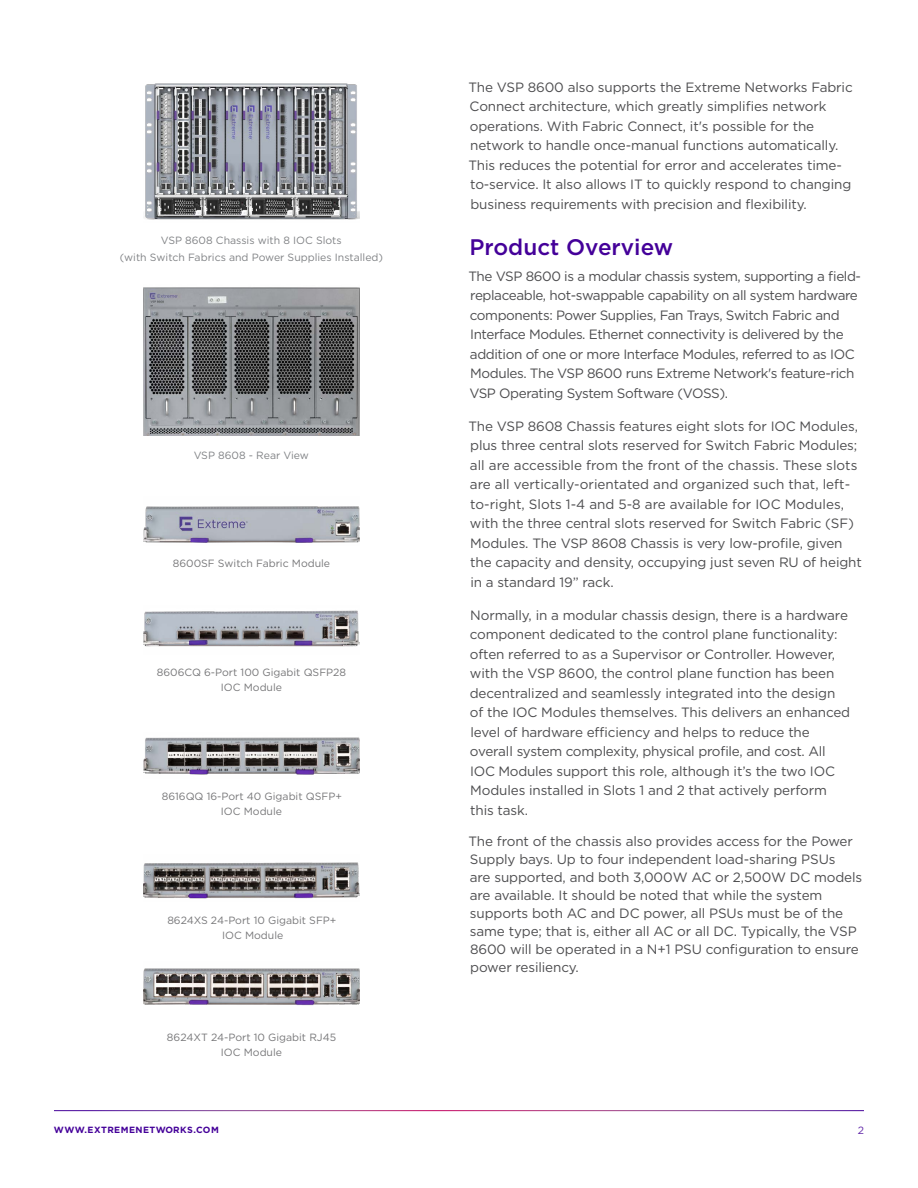
<style>
.page{position:relative;width:918px;height:1188px;background:#fff}
.page>*{position:absolute;margin:0;border:0;box-sizing:border-box;transform-origin:0 0}
.t1{font:500 22.5px "Gotham";color:#409}
.t2{font:13.5px/19.5px "Gotham";letter-spacing:-.01em;color:#4d4d4f}
.t3{font:13.5px/19.5px "Gotham";letter-spacing:-.03em;color:#4d4d4f}
.t4{font:10.5px/15px "Gotham";color:#777779;text-align:center}
.t5{font:10.5px/16.5px "Gotham";color:#808285;text-align:center}
.t6{font:10.5px "Gotham";color:#6026a8}
.t7{font:700 9px "Gotham";letter-spacing:.05em;color:#409}
</style>
<div class="page">
<img style="left:144px;top:83px;width:215px;height:137px">
<img style="left:143px;top:287px;width:216px;height:148px">
<img style="left:143px;top:506px;width:216px;height:37px">
<img style="left:143px;top:610px;width:216px;height:37px">
<img style="left:143px;top:737px;width:216px;height:38px">
<img style="left:143px;top:862px;width:216px;height:37px">
<img style="left:143px;top:968px;width:216px;height:38px">
<p class="t5" style="left:120px;top:232px;width:265px">VSP 8608 Chassis with 8 IOC Slots<br>(with Switch Fabrics and Power Supplies Installed)</p>
<p class="t5" style="left:194px;top:446px;width:117px">VSP 8608 - Rear View</p>
<p class="t4" style="left:173px;top:556px;width:159px">8600SF Switch Fabric Module</p>
<p class="t4" style="left:157px;top:665px;width:191px">8606CQ 6-Port 100 Gigabit QSFP28<br>IOC Module</p>
<p class="t4" style="left:162px;top:788px;width:181px">8616QQ 16-Port 40 Gigabit QSFP+<br>IOC Module</p>
<p class="t4" style="left:167px;top:912px;width:171px">8624XS 24-Port 10 Gigabit SFP+<br>IOC Module</p>
<p class="t4" style="left:167px;top:1029px;width:171px">8624XT 24-Port 10 Gigabit RJ45<br>IOC Module</p>
<p class="t2" style="left:469px;top:77px;width:386px">The VSP 8600 also supports the Extreme Networks Fabric Connect architecture, which greatly simplifies network operations. With Fabric Connect, it's possible for the network to handle once-manual functions automatically.<br>This reduces the potential for error and accelerates time&shy;to-service. It also allows IT to quickly respond to changing business requirements with precision and flexibility.</p>
<h1 class="t1" style="left:470px;top:232px;width:205px">Product Overview</h1>
<p class="t3" style="left:469px;top:266px;width:394px">The VSP 8600 is a modular chassis system, supporting a field&shy;replaceable, hot-swappable capability on all system hardware components: Power Supplies, Fan Trays, Switch Fabric and Interface Modules. Ethernet connectivity is delivered by the addition of one or more Interface Modules, referred to as IOC Modules. The VSP 8600 runs Extreme Network's feature-rich VSP Operating System Software (VOSS).</p>
<p class="t2" style="left:469px;top:416px;width:395px">The VSP 8608 Chassis features eight slots for IOC Modules, plus three central slots reserved for Switch Fabric Modules; all are accessible from the front of the chassis. These slots are all vertically-orientated and organized such that, left&shy;to-right, Slots 1-4 and 5-8 are available for IOC Modules, with the three central slots reserved for Switch Fabric (SF)<br>Modules. The VSP 8608 Chassis is very low-profile, given the capacity and density, occupying just seven RU of height in a standard 19” rack.</p>
<p class="t2" style="left:470px;top:605px;width:382px">Normally, in a modular chassis design, there is a hardware component dedicated to the control plane functionality: often referred to as a Supervisor or Controller. However, with the VSP 8600, the control plane function has been decentralized and seamlessly integrated into the design of the IOC Modules themselves. This delivers an enhanced level of hardware efficiency and helps to reduce the overall system complexity, physical profile, and cost. All IOC Modules support this role, although it’s the two IOC Modules installed in Slots 1 and 2 that actively perform this task.</p>
<p class="t2" style="left:469px;top:832px;width:395px;line-height:18px">The front of the chassis also provides access for the Power Supply bays. Up to four independent load-sharing PSUs<br>are supported, and both 3,000W AC or 2,500W DC models are available. It should be noted that while the system supports both AC and DC power, all PSUs must be of the same type; that is, either all AC or all DC. Typically, the VSP 8600 will be operated in a N+1 PSU configuration to ensure power resiliency.</p>
<p class="t7" style="left:54px;top:1124px;width:166px">WWW.EXTREMENETWORKS.COM</p>
<p class="t6" style="left:858px;top:1124px;width:8px">2</p>
</div>
